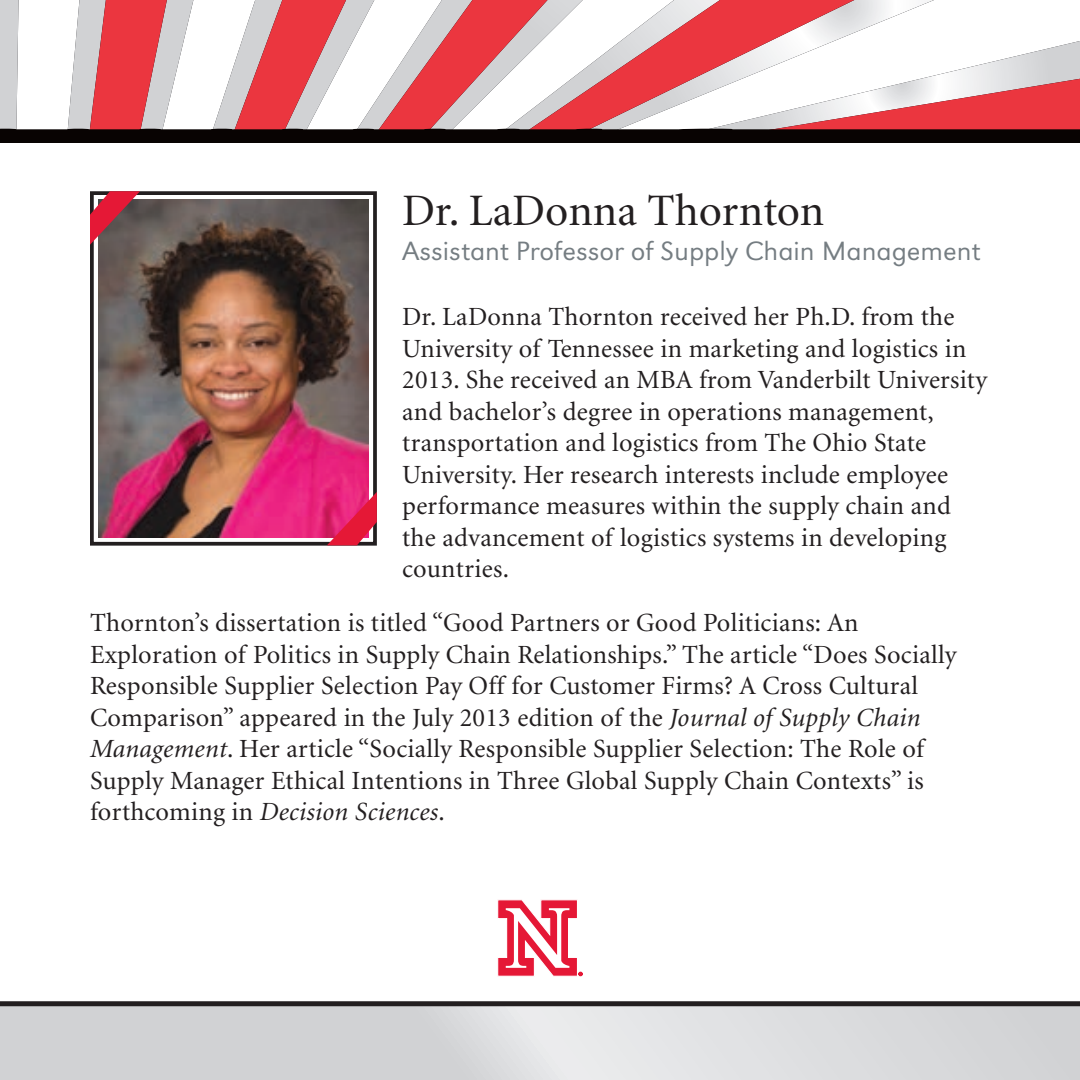
<style>
.page{position:relative;width:1080px;height:1080px;background:#fff}
.page>*{position:absolute;margin:0;border:0;box-sizing:border-box;transform-origin:0 0}
.t1{font:45px "Minion";color:#231f20}
.t2{font:27.5px "URW Grotesk T Ligh Wide";color:#757d82}
.t3{font:26.25px/31.5px "Minion";letter-spacing:.01em;color:#231f20}
.s1{font-style:italic}
</style>
<div class="page">
<img style="left:98px;top:200px;width:270px;height:337px">
<div style="left:90px;top:191px;width:287px;height:355px;border:4px solid #231f20"></div>
<svg style="left:90px;top:191px;width:50px;height:54px;background:#99424d"></svg>
<svg style="left:327px;top:492px;width:50px;height:53px;background:#db295d"></svg>
<svg style="left:0;top:0;width:1080px;height:143px"></svg>
<svg style="left:0;top:1001px;width:1080px;height:79px;background:#cccdcf"></svg>
<svg style="left:497px;top:899px;width:86px;height:78px"></svg>
<p class="t1" style="left:402px;top:188px;width:424px">Dr. LaDonna Thornton</p>
<p class="t2" style="left:402px;top:235px;width:580px">Assistant Professor of Supply Chain Management</p>
<p class="t3" style="left:402px;top:302px;width:587px">Dr. LaDonna Thornton received her Ph.D. from the University of Tennessee in marketing and logistics in 2013. She received an MBA from Vanderbilt University and bachelor’s degree in operations management, transportation and logistics from The Ohio State University. Her research interests include employee performance measures within the supply chain and the advancement of logistics systems in developing countries.</p>
<p class="t3" style="left:90px;top:608px;width:868px">Thornton’s dissertation is titled “Good Partners or Good Politicians: An Exploration of Politics in Supply Chain Relationships.” The article “Does Socially Responsible Supplier Selection Pay Off for Customer Firms? A Cross Cultural Comparison” appeared in the July 2013 edition of the <span class="s1">Journal of Supply Chain Management</span>. Her article “Socially Responsible Supplier Selection: The Role of Supply Manager Ethical Intentions in Three Global Supply Chain Contexts” is forthcoming in <span class="s1">Decision Sciences</span>.</p>
</div>
